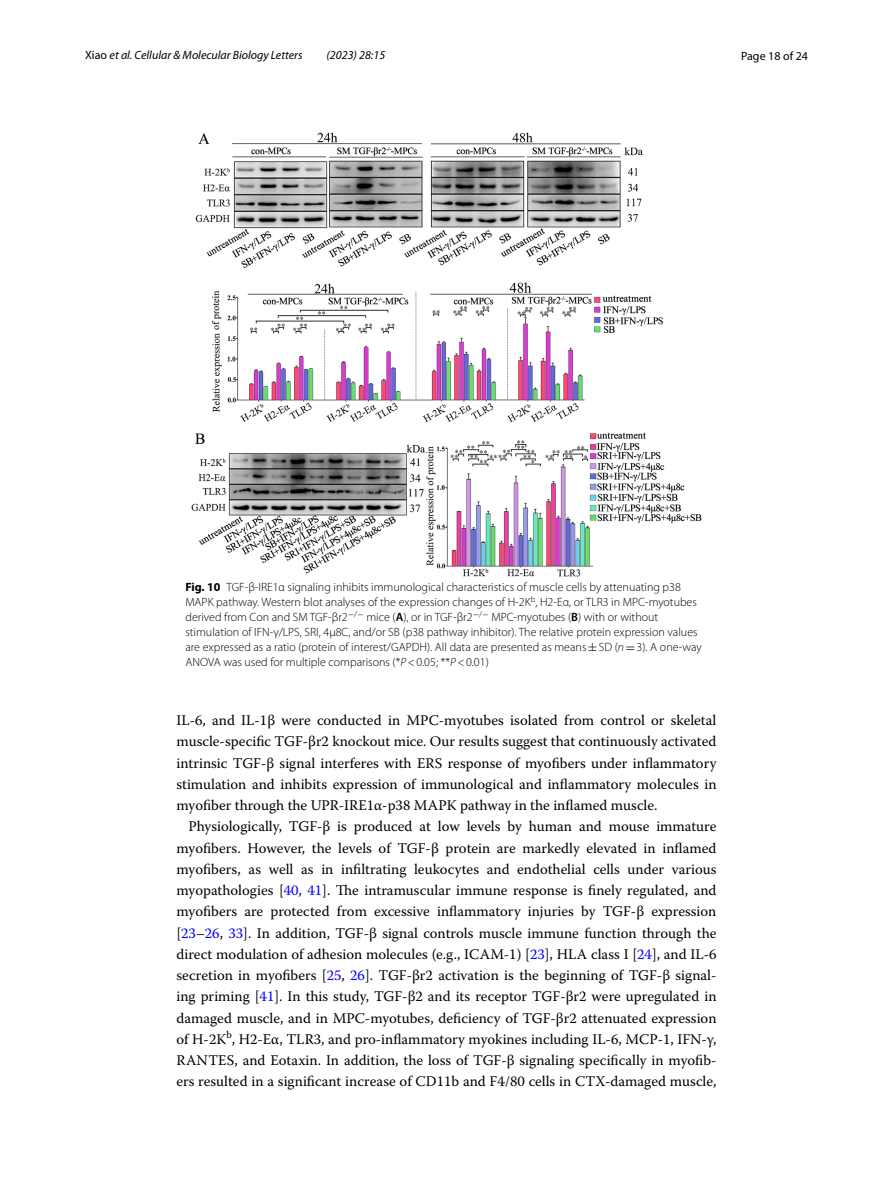
<style>
.page{position:relative;width:893px;height:1187px;background:#fff}
.page>*{position:absolute;margin:0;border:0;box-sizing:border-box;transform-origin:0 0}
.t1{font:14.7px/21.1px "Warnock Pro";color:#000;text-align:justify}
.t2{font:300 12px/15px "Myriad Pro";color:#000}
.t3{font:italic 12px "Myriad Pro";color:#000}
.t4{font:12px "Myriad Pro";color:#000}
.s1{font-style:normal}
.s2{font-weight:700}
.s3{font-weight:600}
.s4{font-family:"MTSY";font-weight:400}
.s5{font-style:italic}
.s6{color:#00f}
</style>
<div class="page">
<img style="left:191px;top:133px;width:511px;height:443px">
<p class="t3" style="left:85px;top:48px;width:219px"><span class="s1">Xiao</span> et al. Cellular &amp; Molecular Biology Letters</p>
<p class="t3" style="left:327px;top:48px;width:60px">(2023) 28:15</p>
<p class="t4" style="left:741px;top:48px;width:68px">Page 18 of 24</p>
<p class="t2" style="left:185px;top:580px;width:518px"><span class="s2">Fig. 10</span> TGF-β-IRE1α signaling inhibits immunological characteristics of muscle cells by attenuating p38<br>MAPK pathway. Western blot analyses of the expression changes of H-2K<sup>b</sup>, H2-Eα, or TLR3 in MPC-myotubes derived from Con and SM TGF-βr2<sup>−</sup><sup>/</sup><sup>−</sup> mice (<span class="s3">A</span>), or in TGF-βr2<sup>−</sup><sup>/</sup><sup>−</sup> MPC-myotubes (<span class="s3">B</span>) with or without stimulation of IFN-γ/LPS, SRI, 4μ8C, and/or SB (p38 pathway inhibitor). The relative protein expression values are expressed as a ratio (protein of interest/GAPDH). All data are presented as means<span class="s4">±</span>SD (<span class="s5">n</span><span class="s4">=</span>3). A one-way ANOVA was used for multiple comparisons (*<span class="s5">P</span>&lt;0.05; **<span class="s5">P</span>&lt;0.01)</p>
<p class="t1" style="left:176px;top:709px;width:542px">IL-6, and IL-1β were conducted in MPC-myotubes isolated from control or skeletal muscle-specific TGF-βr2 knockout mice. Our results suggest that continuously activated intrinsic TGF-β signal interferes with ERS response of myofibers under inflammatory stimulation and inhibits expression of immunological and inflammatory molecules in myofiber through the UPR-IRE1α-p38 MAPK pathway in the inflamed muscle.</p>
<p class="t1" style="left:176px;top:815px;width:542px;text-indent:12px">Physiologically, TGF-β is produced at low levels by human and mouse immature myofibers. However, the levels of TGF-β protein are markedly elevated in inflamed myofibers, as well as in infiltrating leukocytes and endothelial cells under various myopathologies [<span class="s6">40</span>, <span class="s6">41</span>]. The intramuscular immune response is finely regulated, and myofibers are protected from excessive inflammatory injuries by TGF-β expression [<span class="s6">23</span>–<span class="s6">26</span>, <span class="s6">33</span>]. In addition, TGF-β signal controls muscle immune function through the direct modulation of adhesion molecules (e.g., ICAM-1) [<span class="s6">23</span>], HLA class I [<span class="s6">24</span>], and IL-6 secretion in myofibers [<span class="s6">25</span>, <span class="s6">26</span>]. TGF-βr2 activation is the beginning of TGF-β signal&shy;ing priming [<span class="s6">41</span>]. In this study, TGF-β2 and its receptor TGF-βr2 were upregulated in damaged muscle, and in MPC-myotubes, deficiency of TGF-βr2 attenuated expression of H-2K<sup>b</sup>, H2-Eα, TLR3, and pro-inflammatory myokines including IL-6, MCP-1, IFN-γ, RANTES, and Eotaxin. In addition, the loss of TGF-β signaling specifically in myofib&shy;ers resulted in a significant increase of CD11b and F4/80 cells in CTX-damaged muscle,</p>
</div>
